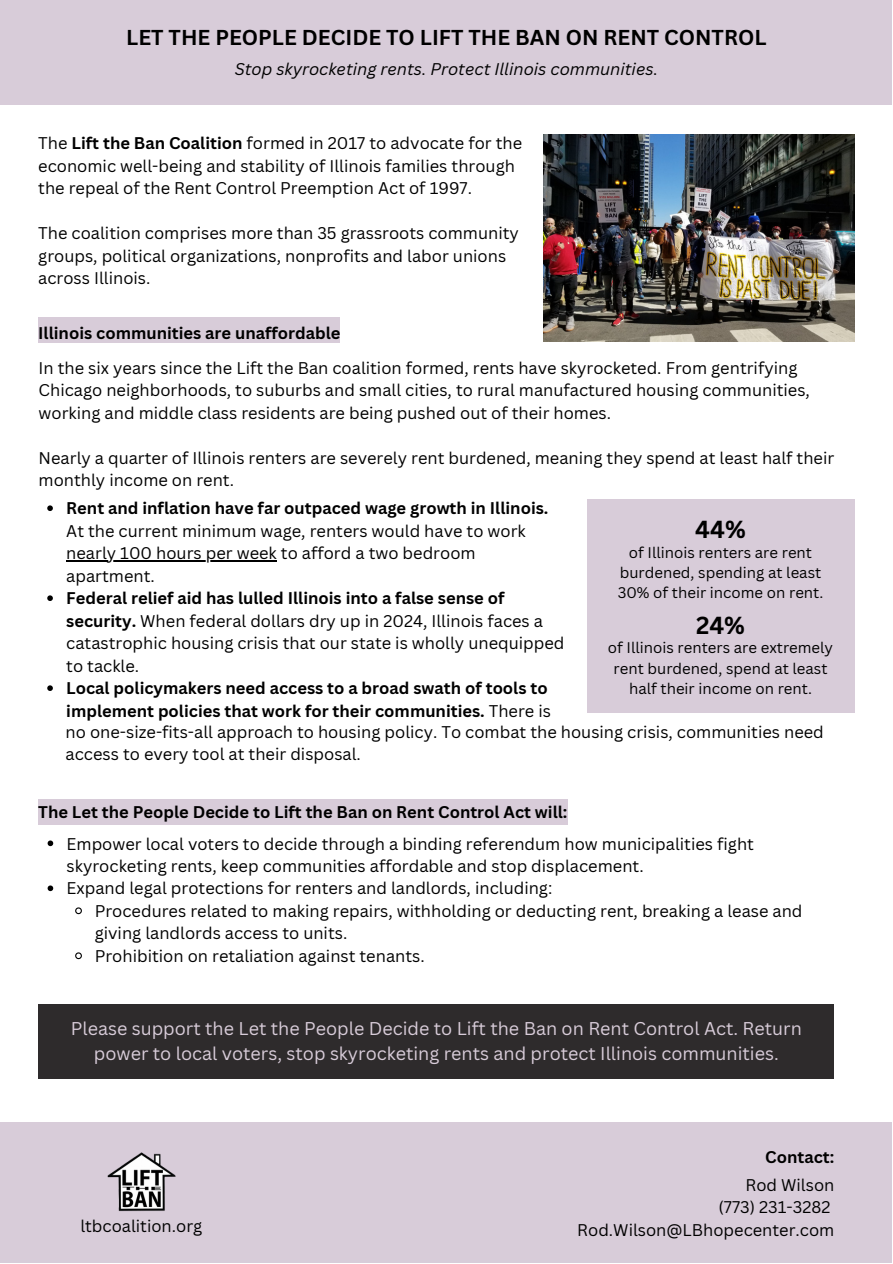
<style>
.page{position:relative;width:893px;height:1264px;background:#fff}
.page>*{position:absolute;margin:0;border:0;box-sizing:border-box;transform-origin:0 0}
.t1{font:700 24px "Canva Sans";color:#000}
.t2{font:700 21px "Canva Sans";color:#000}
.t3{font:18px/24.8px "Canva Sans";color:#d8ccd9;text-align:center}
.t4{font:16.5px/22.5px "Canva Sans";color:#000}
.t5{font:700 16.5px/22.5px "Canva Sans";color:#000}
.t6{font:italic 16.5px "Canva Sans";color:#000}
.t7{font:15px/20.2px "Canva Sans";color:#000;text-align:center}
.s1{font-weight:700}
.s2{font-weight:400}
</style>
<div class="page">
<div style="left:0;top:1121px;width:891px;height:141px;background:#d8ccd9"></div>
<div style="left:0;top:0;width:891px;height:105px;background:#d8ccd9"></div>
<img style="left:543px;top:134px;width:311px;height:207px">
<div style="left:38px;top:1003px;width:795px;height:75px;background:#2e2b2c"></div>
<div style="left:38px;top:799px;width:529px;height:25px;background:#d8ccd9"></div>
<svg style="left:48px;top:840px;width:5px;height:6px"></svg>
<svg style="left:48px;top:885px;width:5px;height:6px"></svg>
<svg style="left:75px;top:907px;width:7px;height:8px"></svg>
<svg style="left:75px;top:952px;width:7px;height:8px"></svg>
<div style="left:38px;top:317px;width:301px;height:26px;background:#d8ccd9"></div>
<svg style="left:47px;top:505px;width:6px;height:6px"></svg>
<hr style="left:66px;top:560px;width:136px;height:1px;background:#000">
<hr style="left:202px;top:560px;width:75px;height:1px;background:#000">
<svg style="left:47px;top:595px;width:6px;height:6px"></svg>
<svg style="left:47px;top:685px;width:6px;height:6px"></svg>
<div style="left:586px;top:499px;width:268px;height:213px;background:#d8ccd9"></div>
<img style="left:107px;top:1152px;width:69px;height:60px">
<p class="t2" style="left:126px;top:22px;width:641px">LET THE PEOPLE DECIDE TO LIFT THE BAN ON RENT CONTROL</p>
<p class="t6" style="left:235px;top:58px;width:425px">Stop skyrocketing rents. Protect Illinois communities.</p>
<p class="t4" style="left:38px;top:132px;width:485px">The <span class="s1">Lift the Ban Coalition</span> formed in 2017 to advocate for the economic well-being and stability of Illinois families through the repeal of the Rent Control Preemption Act of 1997.</p>
<p class="t4" style="left:38px;top:222px;width:482px">The coalition comprises more than 35 grassroots community groups, political organizations, nonprofits and labor unions across Illinois.</p>
<p class="t5" style="left:38px;top:321px;width:304px">Illinois communities are unaffordable</p>
<p class="t4" style="left:39px;top:356px;width:772px">In the six years since the Lift the Ban coalition formed, rents have skyrocketed. From gentrifying<br>Chicago neighborhoods, to suburbs and small cities, to rural manufactured housing communities, working and middle class residents are being pushed out of their homes.</p>
<p class="t4" style="left:39px;top:446px;width:797px">Nearly a quarter of Illinois renters are severely rent burdened, meaning they spend at least half their monthly income on rent.</p>
<p class="t5" style="left:66px;top:497px;width:483px">Rent and inflation have far outpaced wage growth in Illinois.</p>
<p class="t4" style="left:66px;top:519px;width:461px">At the current minimum wage, renters would have to work nearly 100 hours per week to afford a two bedroom apartment.</p>
<p class="t4" style="left:66px;top:586px;width:499px"><span class="s1">Federal relief aid has lulled Illinois into a false sense of security.</span> When federal dollars dry up in 2024, Illinois faces a catastrophic housing crisis that our state is wholly unequipped to tackle.</p>
<p class="t5" style="left:66px;top:676px;width:486px">Local policymakers need access to a broad swath of tools to implement policies that work for their communities. <span class="s2">There is</span></p>
<h1 class="t1" style="left:695px;top:512px;width:52px">44%</h1>
<p class="t7" style="left:617px;top:542px;width:207px">of Illinois renters are rent burdened, spending at least<br>30% of their income on rent.</p>
<h1 class="t1" style="left:696px;top:608px;width:51px">24%</h1>
<p class="t7" style="left:608px;top:637px;width:227px">of Illinois renters are extremely rent burdened, spend at least half their income on rent.</p>
<p class="t4" style="left:66px;top:720px;width:759px">no one-size-fits-all approach to housing policy. To combat the housing crisis, communities need access to every tool at their disposal.</p>
<p class="t5" style="left:38px;top:800px;width:530px">The Let the People Decide to Lift the Ban on Rent Control Act will:</p>
<p class="t4" style="left:67px;top:831px;width:688px">Empower local voters to decide through a binding referendum how municipalities fight skyrocketing rents, keep communities affordable and stop displacement.<br>Expand legal protections for renters and landlords, including:</p>
<p class="t4" style="left:95px;top:899px;width:709px">Procedures related to making repairs, withholding or deducting rent, breaking a lease and giving landlords access to units.<br>Prohibition on retaliation against tenants.</p>
<p class="t3" style="left:71px;top:1016px;width:732px">Please support the Let the People Decide to Lift the Ban on Rent Control Act. Return power to local voters, stop skyrocketing rents and protect Illinois communities.</p>
<p class="t5" style="left:765px;top:1145px;width:71px">Contact:</p>
<p class="t4" style="left:718px;top:1172px;width:117px;text-align:right">Rod Wilson (773) 231-3282</p>
<p class="t4" style="left:80px;top:1213px;width:123px">ltbcoalition.org</p>
<p class="t4" style="left:577px;top:1217px;width:258px">Rod.Wilson@LBhopecenter.com</p>
</div>
